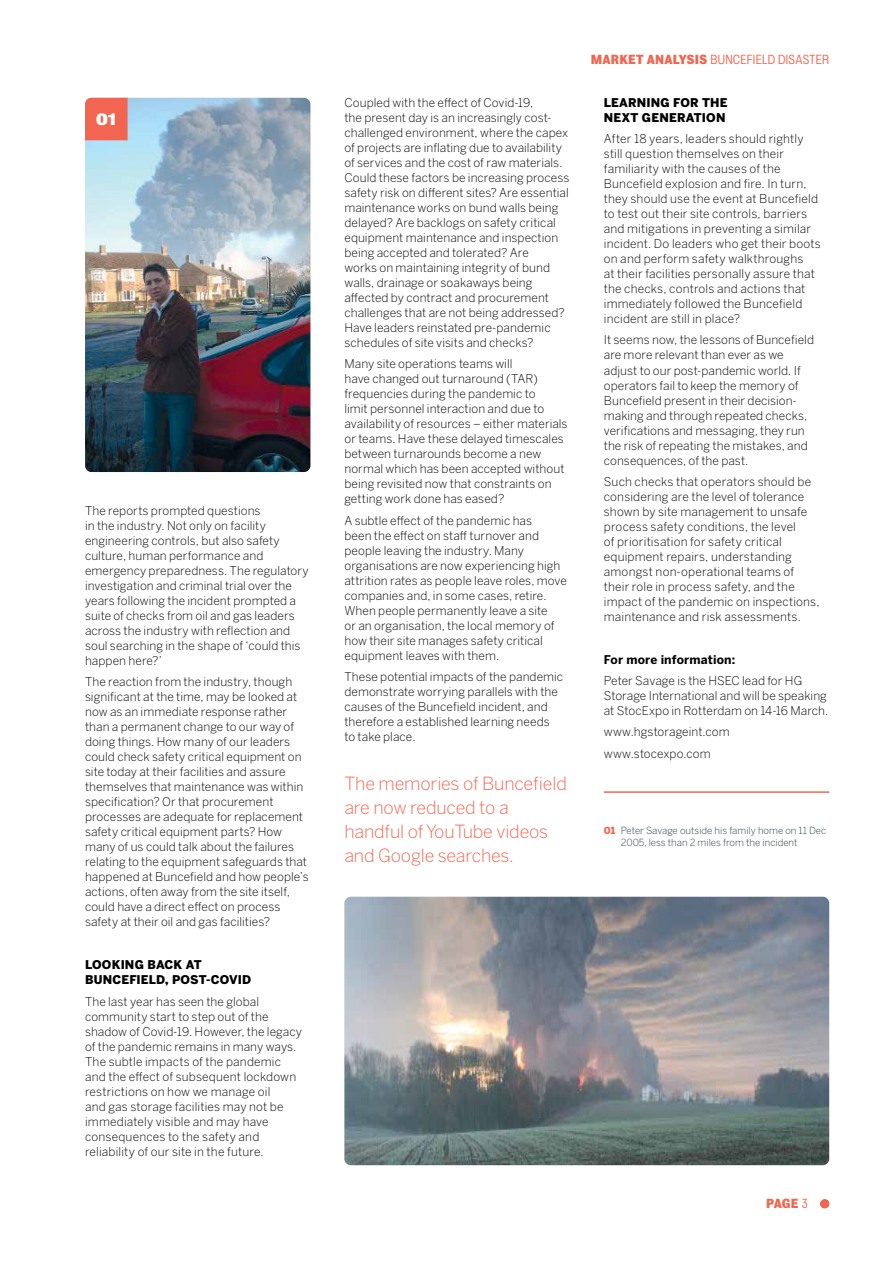
<style>
.page{position:relative;width:893px;height:1263px;background:#fff}
.page>*{position:absolute;margin:0;border:0;box-sizing:border-box;transform-origin:0 0}
.t1{font:300 18px/24px "Benton Sans";letter-spacing:-.01em;color:#f26651}
.t2{font:900 15px "Bureau Grot";color:#fff}
.t3{font:300 12px/15px "Benton Sans";letter-spacing:.005em;color:#000}
.t4{font:900 12px/15px "Benton Sans";letter-spacing:.01em;color:#000}
.t5{font:300 12px "Bureau Grot";letter-spacing:.015em;color:#f26651}
.t6{font:700 12px "Benton Sans";letter-spacing:.01em;color:#000}
.t7{font:700 12px "Bureau Grot";color:#f26651}
.t8{font:300 9.75px/12px "Benton Sans";color:#2e3b42}
.s1{font-weight:700}
.s2{font-weight:900;color:#f26651}
.s3{font-weight:300}
</style>
<div class="page">
<img style="left:85px;top:98px;width:225px;height:374px">
<img style="left:344px;top:897px;width:485px;height:268px">
<div style="left:85px;top:98px;width:43px;height:42px;background:#f26651"></div>
<hr style="left:604px;top:791px;width:225px;height:2px;background:#f26651">
<div style="left:820px;top:1199px;width:9px;height:9px;background:#f26651;border-radius:50%"></div>
<p class="t2" style="left:96px;top:110px;width:21px">01</p>
<p class="t3" style="left:85px;top:503px;width:225px">The reports prompted questions<br>in the industry. Not only on facility engineering controls, but also safety culture, human performance and emergency preparedness. The regulatory investigation and criminal trial over the years following the incident prompted a suite of checks from oil and gas leaders across the industry with reflection and soul searching in the shape of ‘could this happen here?’</p>
<p class="t3" style="left:85px;top:674px;width:225px">The reaction from the industry, though significant at the time, may be looked at now as an immediate response rather than a permanent change to our way of doing things. How many of our leaders could check safety critical equipment on site today at their facilities and assure themselves that maintenance was within specification? Or that procurement processes are adequate for replacement safety critical equipment parts? How many of us could talk about the failures relating to the equipment safeguards that happened at Buncefield and how people’s actions, often away from the site itself, could have a direct effect on process safety at their oil and gas facilities?</p>
<p class="t4" style="left:85px;top:957px;width:168px">LOOKING BACK AT<br>BUNCEFIELD, POST-COVID</p>
<p class="t3" style="left:85px;top:993px;width:218px">The last year has seen the global community start to step out of the shadow of Covid-19. However, the legacy of the pandemic remains in many ways.<br>The subtle impacts of the pandemic and the effect of subsequent lockdown restrictions on how we manage oil<br>and gas storage facilities may not be immediately visible and may have consequences to the safety and reliability of our site in the future.</p>
<p class="t3" style="left:344px;top:95px;width:227px">Coupled with the effect of Covid-19,<br>the present day is an increasingly cost&shy;challenged environment, where the capex of projects are inflating due to availability of services and the cost of raw materials.<br>Could these factors be increasing process safety risk on different sites? Are essential maintenance works on bund walls being delayed? Are backlogs on safety critical equipment maintenance and inspection being accepted and tolerated? Are<br>works on maintaining integrity of bund walls, drainage or soakaways being affected by contract and procurement challenges that are not being addressed?<br>Have leaders reinstated pre-pandemic schedules of site visits and checks?</p>
<p class="t3" style="left:344px;top:356px;width:225px">Many site operations teams will<br>have changed out turnaround (TAR) frequencies during the pandemic to<br>limit personnel interaction and due to availability of resources – either materials or teams. Have these delayed timescales between turnarounds become a new normal which has been accepted without being revisited now that constraints on getting work done has eased?</p>
<p class="t3" style="left:344px;top:512px;width:224px">A subtle effect of the pandemic has<br>been the effect on staff turnover and people leaving the industry. Many organisations are now experiencing high attrition rates as people leave roles, move companies and, in some cases, retire.<br>When people permanently leave a site<br>or an organisation, the local memory of how their site manages safety critical equipment leaves with them.</p>
<p class="t3" style="left:344px;top:669px;width:220px">These potential impacts of the pandemic demonstrate worrying parallels with the causes of the Buncefield incident, and therefore a established learning needs to take place.</p>
<h1 class="t1" style="left:344px;top:771px;width:224px">The memories of Buncefield are now reduced to a handful of YouTube videos and Google searches.</h1>
<p class="t5" style="left:591px;top:53px;width:240px"><span class="s1">MARKET ANALYSIS</span> BUNCEFIELD DISASTER</p>
<p class="t4" style="left:604px;top:95px;width:125px">LEARNING FOR THE<br>NEXT GENERATION</p>
<p class="t3" style="left:604px;top:131px;width:218px">After 18 years, leaders should rightly still question themselves on their familiarity with the causes of the Buncefield explosion and fire. In turn, they should use the event at Buncefield to test out their site controls, barriers and mitigations in preventing a similar incident. Do leaders who get their boots on and perform safety walkthroughs<br>at their facilities personally assure that the checks, controls and actions that immediately followed the Buncefield incident are still in place?</p>
<p class="t3" style="left:604px;top:332px;width:212px">It seems now, the lessons of Buncefield are more relevant than ever as we adjust to our post-pandemic world. If operators fail to keep the memory of Buncefield present in their decision&shy;making and through repeated checks, verifications and messaging, they run the risk of repeating the mistakes, and consequences, of the past.</p>
<p class="t3" style="left:604px;top:474px;width:217px">Such checks that operators should be considering are the level of tolerance shown by site management to unsafe process safety conditions, the level<br>of prioritisation for safety critical equipment repairs, understanding amongst non-operational teams of their role in process safety, and the impact of the pandemic on inspections, maintenance and risk assessments.</p>
<p class="t6" style="left:604px;top:652px;width:133px">For more information:</p>
<p class="t3" style="left:604px;top:673px;width:226px">Peter Savage is the HSEC lead for HG<br>Storage International and will be speaking at StocExpo in Rotterdam on 14-16 March.</p>
<p class="t3" style="left:604px;top:721px;width:127px;line-height:21.5px">www.hgstorageint.com www.stocexpo.com</p>
<p class="t8" style="left:621px;top:824px;width:207px;text-indent:-17px"><span class="s2">01</span> Peter Savage outside his family home on 11 Dec<br>2005, less than 2 miles from the incident</p>
<p class="t7" style="left:766px;top:1196px;width:43px">PAGE <span class="s3">3</span></p>
</div>
